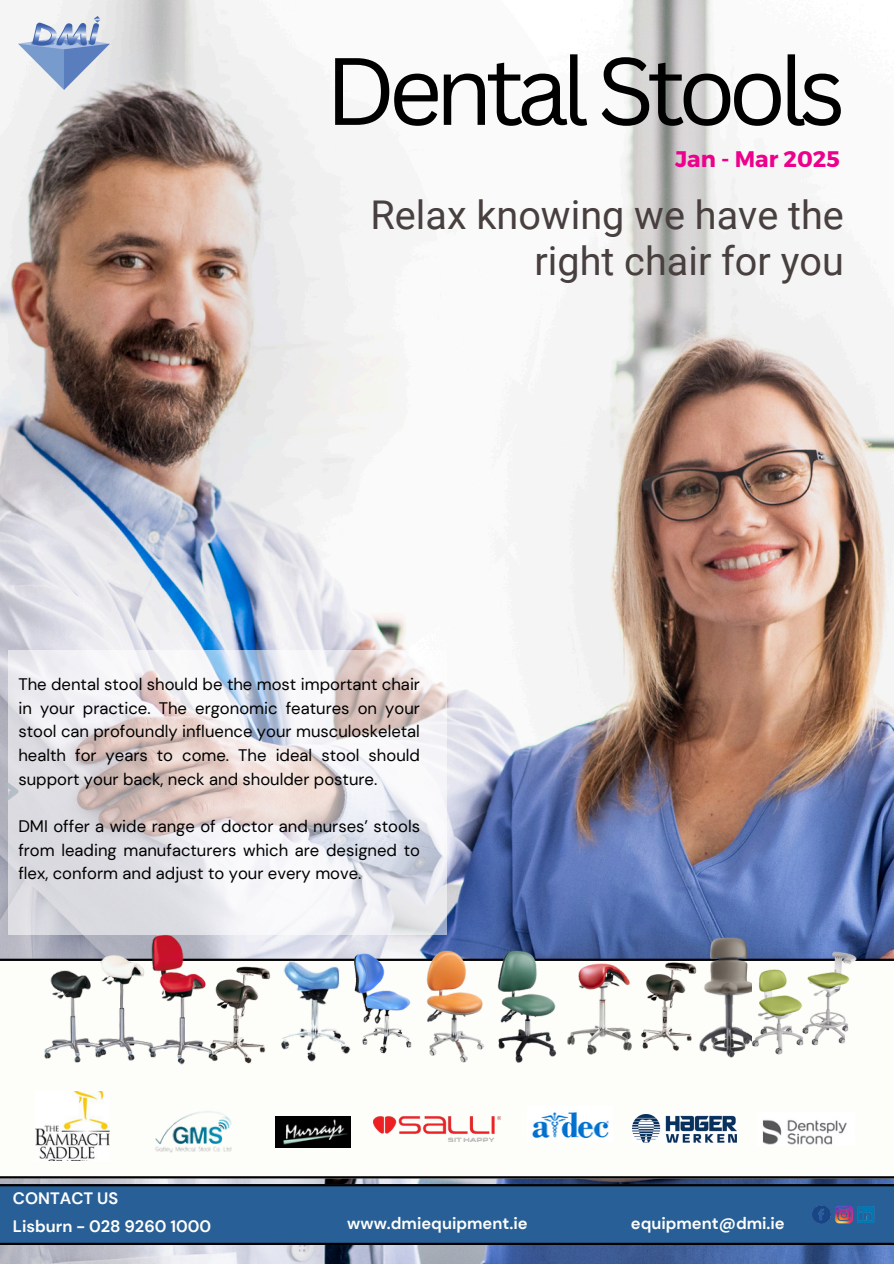
<style>
.page{position:relative;width:894px;height:1264px;background:#fff}
.page>*{position:absolute;margin:0;border:0;box-sizing:border-box;transform-origin:0 0}
.t1{font:93.3px "Canva Sans";letter-spacing:-.08em;color:#000}
.t2{font:39.6px/46.2px "Roboto";color:#483f3f;text-align:right}
.t3{font:700 22.5px "Montserrat";color:#ec008c}
.t4{font:16.65px/23.7px "DM Sans";color:#000;text-align:justify}
.t5{font:700 16.5px "DM Sans";color:#fdfefa}
.t6{font:700 16.5px "DM Sans";color:#fdfdfe}
</style>
<div class="page">
<img style="left:0;top:0;width:893px;height:1263px">
<svg style="left:0;top:958px;width:893px;height:220px"></svg>
<img style="left:632px;top:1114px;width:104px;height:28px">
<img style="left:36px;top:1091px;width:74px;height:69px">
<img style="left:373px;top:1116px;width:128px;height:25px">
<img style="left:275px;top:1116px;width:75px;height:30px">
<img style="left:527px;top:1106px;width:85px;height:35px">
<img style="left:145px;top:1106px;width:95px;height:63px">
<img style="left:757px;top:1112px;width:97px;height:33px">
<img style="left:567px;top:963px;width:65px;height:91px">
<img style="left:633px;top:959px;width:60px;height:96px">
<img style="left:409px;top:944px;width:85px;height:124px">
<img style="left:693px;top:929px;width:58px;height:132px">
<img style="left:488px;top:946px;width:79px;height:120px">
<img style="left:751px;top:948px;width:104px;height:109px">
<img style="left:351px;top:950px;width:67px;height:105px">
<img style="left:257px;top:953px;width:115px;height:115px">
<img style="left:36px;top:935px;width:185px;height:133px">
<img style="left:201px;top:963px;width:79px;height:105px">
<img style="left:18px;top:16px;width:92px;height:74px">
<svg style="left:8px;top:651px;width:438px;height:284px"></svg>
<svg style="left:1px;top:782px;width:23px;height:20px"></svg>
<svg style="left:0;top:1184px;width:893px;height:60px;background:#25598c"></svg>
<img style="left:805px;top:1193px;width:77px;height:42px">
<p class="t1" style="left:325px;top:25px;width:522px">Dental Stools</p>
<p class="t3" style="left:675px;top:145px;width:166px">Jan - Mar 2025</p>
<h1 class="t2" style="left:370px;top:192px;width:475px">Relax knowing we have the right chair for you</h1>
<h3 class="t4" style="left:18px;top:672px;width:403px">The dental stool should be the most important chair in your practice. The ergonomic features on your stool can profoundly influence your musculoskeletal health for years to come. The ideal stool should support your back, neck and shoulder posture.</h3>
<h2 class="t4" style="left:18px;top:814px;width:403px">DMI offer a wide range of doctor and nurses’ stools from leading manufacturers which are designed to flex, conform and adjust to your every move.</h2>
<h6 class="t6" style="left:13px;top:1187px;width:107px">CONTACT US</h6>
<p class="t5" style="left:13px;top:1215px;width:200px">Lisburn - 028 9260 1000</p>
<p class="t5" style="left:347px;top:1212px;width:182px">www.dmiequipment.ie</p>
<p class="t5" style="left:630px;top:1212px;width:155px">equipment@dmi.ie</p>
</div>
